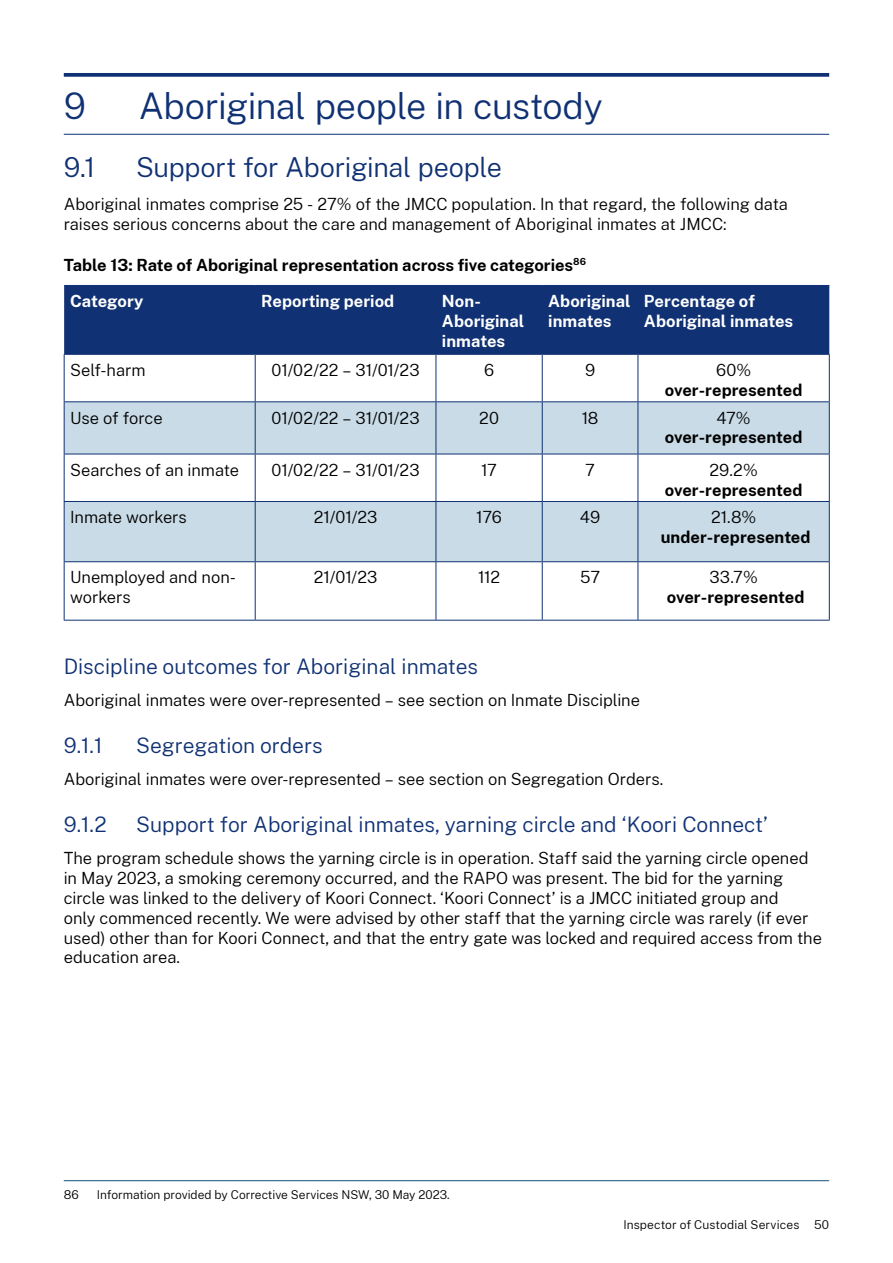
<style>
.page{position:relative;width:893px;height:1263px;background:#fff}
.page>*{position:absolute;margin:0;border:0;box-sizing:border-box;transform-origin:0 0}
.t1{font:300 36px "Public Sans";letter-spacing:-.015em;color:#103173}
.t2{font:300 27px "Public Sans";letter-spacing:-.01em;color:#103173}
.t3{font:300 21px "Public Sans";color:#103173}
.t4{font:300 16.5px/19.8px "Public Sans";letter-spacing:-.005em;color:#000}
.t5{font:700 16.5px "Public Sans";color:#000}
.t6{font:700 16.5px/19.8px "Public Sans";letter-spacing:.005em;color:#fff}
.t7{font:300 12px "Public Sans";color:#000}
</style>
<div class="page">
<svg style="left:64px;top:73px;width:765px;height:4px;background:#203e7c"></svg>
<hr style="left:64px;top:134px;width:765px;height:1px;background:#103173">
<div style="left:64px;top:286px;width:765px;height:68px;background:#103173"></div>
<svg style="left:65px;top:355px;width:764px;height:265px"></svg>
<svg style="left:65px;top:402px;width:764px;height:159px;fill:#c9dbe6"></svg>
<hr style="left:64px;top:355px;width:1px;height:46px;background:#103173">
<hr style="left:255px;top:355px;width:1px;height:46px;background:#103173">
<hr style="left:436px;top:355px;width:1px;height:46px;background:#103173">
<hr style="left:542px;top:355px;width:1px;height:46px;background:#103173">
<hr style="left:638px;top:355px;width:1px;height:46px;background:#103173">
<hr style="left:829px;top:355px;width:1px;height:46px;background:#103173">
<hr style="left:64px;top:401px;width:191px;height:1px;background:#103173">
<hr style="left:64px;top:402px;width:1px;height:52px;background:#103173">
<hr style="left:255px;top:401px;width:181px;height:1px;background:#103173">
<hr style="left:255px;top:402px;width:1px;height:52px;background:#103173">
<hr style="left:436px;top:401px;width:106px;height:1px;background:#103173">
<hr style="left:436px;top:402px;width:1px;height:52px;background:#103173">
<hr style="left:542px;top:401px;width:96px;height:1px;background:#103173">
<hr style="left:542px;top:402px;width:1px;height:52px;background:#103173">
<hr style="left:638px;top:401px;width:192px;height:1px;background:#103173">
<hr style="left:638px;top:402px;width:1px;height:52px;background:#103173">
<hr style="left:829px;top:402px;width:1px;height:52px;background:#103173">
<hr style="left:64px;top:454px;width:191px;height:1px;background:#103173">
<hr style="left:64px;top:454px;width:1px;height:47px;background:#103173">
<hr style="left:255px;top:454px;width:181px;height:1px;background:#103173">
<hr style="left:255px;top:454px;width:1px;height:47px;background:#103173">
<hr style="left:436px;top:454px;width:106px;height:1px;background:#103173">
<hr style="left:436px;top:454px;width:1px;height:47px;background:#103173">
<hr style="left:542px;top:454px;width:96px;height:1px;background:#103173">
<hr style="left:542px;top:454px;width:1px;height:47px;background:#103173">
<hr style="left:638px;top:454px;width:192px;height:1px;background:#103173">
<hr style="left:638px;top:454px;width:1px;height:47px;background:#103173">
<hr style="left:829px;top:454px;width:1px;height:47px;background:#103173">
<hr style="left:64px;top:501px;width:191px;height:1px;background:#103173">
<hr style="left:64px;top:502px;width:1px;height:59px;background:#103173">
<hr style="left:255px;top:501px;width:181px;height:1px;background:#103173">
<hr style="left:255px;top:502px;width:1px;height:59px;background:#103173">
<hr style="left:436px;top:501px;width:106px;height:1px;background:#103173">
<hr style="left:436px;top:502px;width:1px;height:59px;background:#103173">
<hr style="left:542px;top:501px;width:96px;height:1px;background:#103173">
<hr style="left:542px;top:502px;width:1px;height:59px;background:#103173">
<hr style="left:638px;top:501px;width:192px;height:1px;background:#103173">
<hr style="left:638px;top:502px;width:1px;height:59px;background:#103173">
<hr style="left:829px;top:502px;width:1px;height:59px;background:#103173">
<hr style="left:64px;top:561px;width:191px;height:1px;background:#103173">
<hr style="left:64px;top:562px;width:1px;height:58px;background:#103173">
<hr style="left:255px;top:561px;width:181px;height:1px;background:#103173">
<hr style="left:255px;top:562px;width:1px;height:58px;background:#103173">
<hr style="left:436px;top:561px;width:106px;height:1px;background:#103173">
<hr style="left:436px;top:562px;width:1px;height:58px;background:#103173">
<hr style="left:542px;top:561px;width:96px;height:1px;background:#103173">
<hr style="left:542px;top:562px;width:1px;height:58px;background:#103173">
<hr style="left:638px;top:561px;width:192px;height:1px;background:#103173">
<hr style="left:638px;top:562px;width:1px;height:58px;background:#103173">
<hr style="left:829px;top:562px;width:1px;height:58px;background:#103173">
<hr style="left:64px;top:620px;width:191px;height:1px;background:#103173">
<hr style="left:255px;top:620px;width:181px;height:1px;background:#103173">
<hr style="left:436px;top:620px;width:106px;height:1px;background:#103173">
<hr style="left:542px;top:620px;width:96px;height:1px;background:#103173">
<hr style="left:638px;top:620px;width:192px;height:1px;background:#103173">
<hr style="left:64px;top:285px;width:191px;height:1px;background:#103173">
<hr style="left:255px;top:285px;width:181px;height:1px;background:#103173">
<hr style="left:436px;top:285px;width:106px;height:1px;background:#103173">
<hr style="left:542px;top:285px;width:96px;height:1px;background:#103173">
<hr style="left:638px;top:285px;width:191px;height:1px;background:#103173">
<hr style="left:64px;top:354px;width:191px;height:1px;background:#103173">
<hr style="left:255px;top:354px;width:181px;height:1px;background:#103173">
<hr style="left:436px;top:354px;width:106px;height:1px;background:#103173">
<hr style="left:542px;top:354px;width:96px;height:1px;background:#103173">
<hr style="left:638px;top:354px;width:192px;height:1px;background:#103173">
<hr style="left:64px;top:1180px;width:765px;height:1px;background:#16517d">
<h1 class="t1" style="left:64px;top:81px;width:24px">9</h1>
<h1 class="t1" style="left:139px;top:81px;width:465px">Aboriginal people in custody</h1>
<h2 class="t2" style="left:64px;top:149px;width:33px">9.1</h2>
<h2 class="t2" style="left:136px;top:149px;width:367px">Support for Aboriginal people</h2>
<p class="t4" style="left:64px;top:193px;width:726px">Aboriginal inmates comprise 25 - 27% of the JMCC population. In that regard, the following data raises serious concerns about the care and management of Aboriginal inmates at JMCC:</p>
<p class="t5" style="left:64px;top:252px;width:524px">Table 13: Rate of Aboriginal representation across five categories<sup>86</sup></p>
<p class="t6" style="left:70px;top:290px;width:75px">Category</p>
<p class="t6" style="left:261px;top:290px;width:135px">Reporting period</p>
<p class="t6" style="left:442px;top:290px;width:84px">Non-<br>Aboriginal inmates</p>
<p class="t6" style="left:548px;top:290px;width:84px">Aboriginal inmates</p>
<p class="t6" style="left:644px;top:290px;width:151px">Percentage of<br>Aboriginal inmates</p>
<p class="t4" style="left:70px;top:359px;width:77px">Self-harm</p>
<p class="t4" style="left:272px;top:359px;width:150px">01/02/22 – 31/01/23</p>
<p class="t4" style="left:484px;top:359px;width:12px">6</p>
<p class="t4" style="left:585px;top:359px;width:12px">9</p>
<p class="t4" style="left:716px;top:359px;width:37px">60%</p>
<p class="t5" style="left:665px;top:378px;width:139px">over-represented</p>
<p class="t4" style="left:70px;top:407px;width:94px">Use of force</p>
<p class="t4" style="left:272px;top:407px;width:150px">01/02/22 – 31/01/23</p>
<p class="t4" style="left:479px;top:407px;width:21px">20</p>
<p class="t4" style="left:582px;top:407px;width:18px">18</p>
<p class="t4" style="left:717px;top:407px;width:36px">47%</p>
<p class="t5" style="left:665px;top:425px;width:139px">over-represented</p>
<p class="t4" style="left:70px;top:459px;width:170px">Searches of an inmate</p>
<p class="t4" style="left:272px;top:459px;width:150px">01/02/22 – 31/01/23</p>
<p class="t4" style="left:481px;top:459px;width:17px">17</p>
<p class="t4" style="left:585px;top:459px;width:11px">7</p>
<p class="t4" style="left:709px;top:459px;width:50px">29.2%</p>
<p class="t5" style="left:665px;top:477px;width:139px">over-represented</p>
<p class="t4" style="left:70px;top:507px;width:118px">Inmate workers</p>
<p class="t4" style="left:314px;top:507px;width:65px">21/01/23</p>
<p class="t4" style="left:476px;top:507px;width:27px">176</p>
<p class="t4" style="left:580px;top:507px;width:22px">49</p>
<p class="t4" style="left:711px;top:507px;width:47px">21.8%</p>
<p class="t5" style="left:661px;top:525px;width:151px">under-represented</p>
<p class="t4" style="left:70px;top:567px;width:167px">Unemployed and non&shy;workers</p>
<p class="t4" style="left:314px;top:567px;width:65px">21/01/23</p>
<p class="t4" style="left:478px;top:567px;width:24px">112</p>
<p class="t4" style="left:580px;top:567px;width:22px">57</p>
<p class="t4" style="left:709px;top:567px;width:50px">33.7%</p>
<p class="t5" style="left:667px;top:585px;width:139px">over-represented</p>
<p class="t3" style="left:64px;top:652px;width:416px">Discipline outcomes for Aboriginal inmates</p>
<p class="t4" style="left:64px;top:690px;width:578px">Aboriginal inmates were over-represented – see section on Inmate Discipline</p>
<p class="t3" style="left:64px;top:731px;width:40px">9.1.1</p>
<p class="t3" style="left:136px;top:731px;width:188px">Segregation orders</p>
<p class="t4" style="left:64px;top:769px;width:601px">Aboriginal inmates were over-represented – see section on Segregation Orders.</p>
<p class="t3" style="left:64px;top:810px;width:44px">9.1.2</p>
<p class="t3" style="left:136px;top:810px;width:633px">Support for Aboriginal inmates, yarning circle and ‘Koori Connect’</p>
<p class="t4" style="left:64px;top:848px;width:760px">The program schedule shows the yarning circle is in operation. Staff said the yarning circle opened in May 2023, a smoking ceremony occurred, and the RAPO was present. The bid for the yarning circle was linked to the delivery of Koori Connect. ‘Koori Connect’ is a JMCC initiated group and<br>only commenced recently. We were advised by other staff that the yarning circle was rarely (if ever used) other than for Koori Connect, and that the entry gate was locked and required access from the education area.</p>
<p class="t7" style="left:64px;top:1186px;width:16px">86</p>
<p class="t7" style="left:97px;top:1186px;width:354px">Information provided by Corrective Services NSW, 30 May 2023.</p>
<p class="t7" style="left:623px;top:1216px;width:207px">Inspector of Custodial Services 50</p>
</div>
